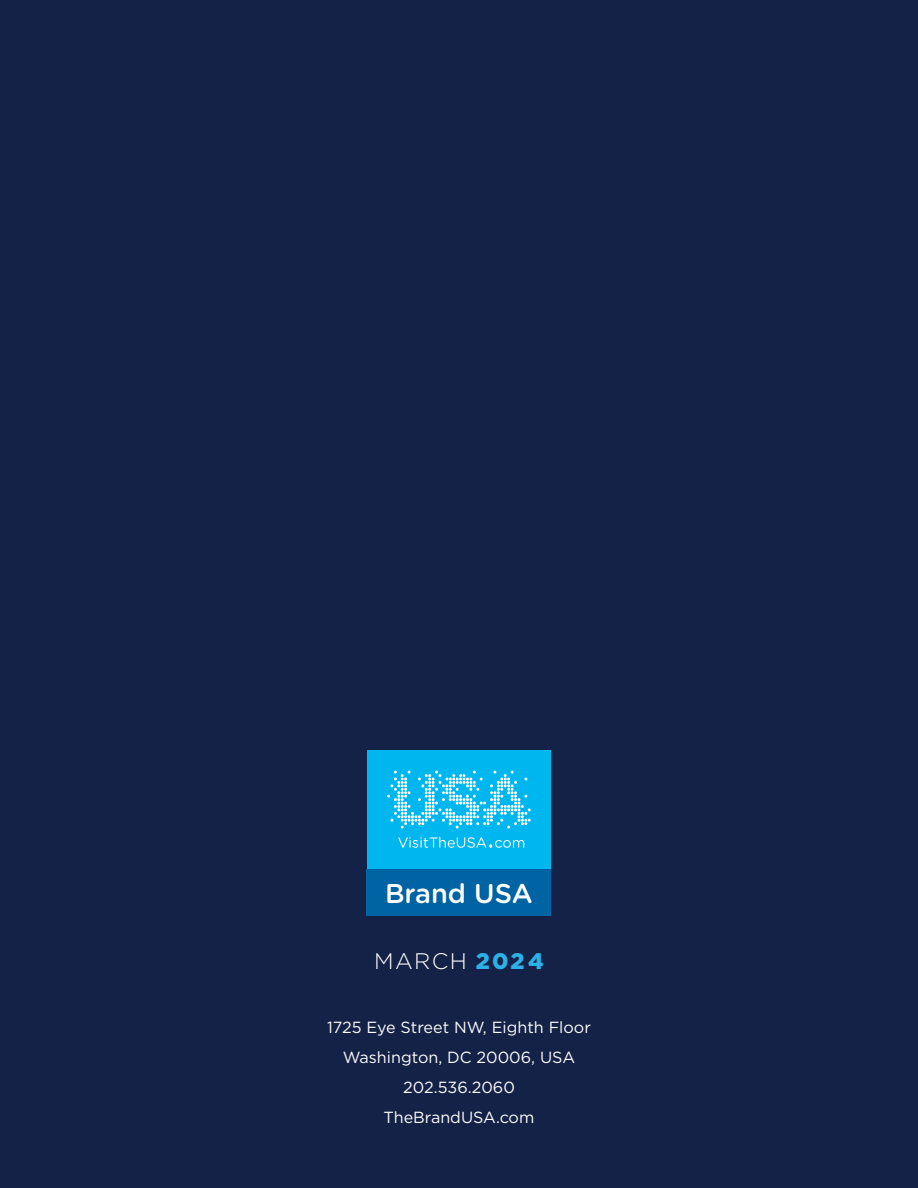
<style>
.page{position:relative;width:918px;height:1188px;background:#132246}
.page>*{position:absolute;margin:0;border:0;box-sizing:border-box;transform-origin:0 0}
.t1{font:500 27.15px "Gotham Rounded";color:#fff}
.t2{font:300 22.5px "Gotham";letter-spacing:.06em;color:#fff}
.t3{font:16.2px/30px "Gotham";color:#fff;text-align:center}
.s1{font-weight:900;color:#2cb0e6}
</style>
<div class="page">
<div style="left:367px;top:750px;width:184px;height:120px;background:#00b6ef"></div>
<div style="left:367px;top:870px;width:184px;height:46px;background:#0063a4"></div>
<svg style="left:387px;top:771px;width:144px;height:58px"></svg>
<svg style="left:398px;top:837px;width:126px;height:11px"></svg>
<h1 class="t1" style="left:385px;top:874px;width:149px">Brand USA</h1>
<h2 class="t2" style="left:374px;top:947px;width:171px">MARCH <span class="s1">2024</span></h2>
<p class="t3" style="left:327px;top:1012px;width:265px">1725 Eye Street NW, Eighth Floor<br>Washington, DC 20006, USA<br>202.536.2060<br>TheBrandUSA.com</p>
</div>
